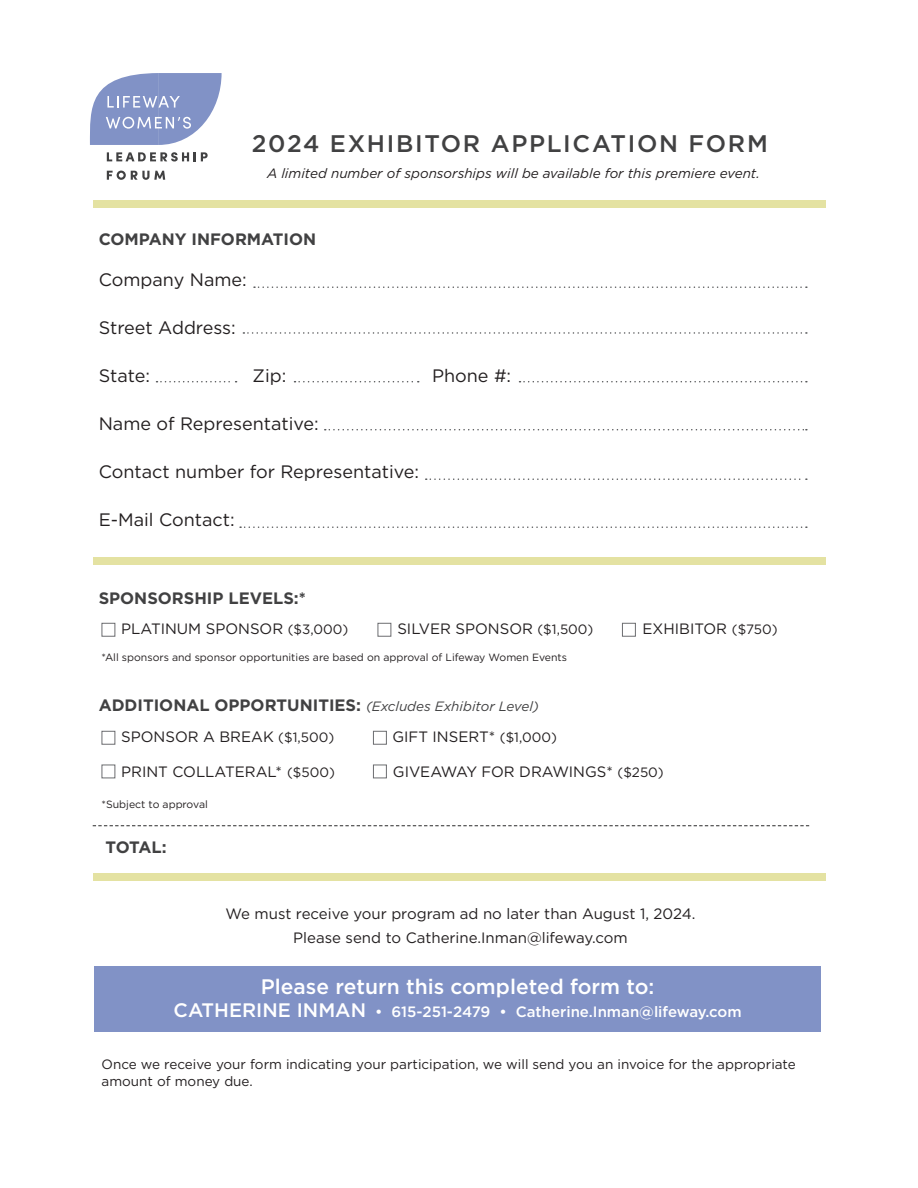
<style>
.page{position:relative;width:918px;height:1188px;background:#fff}
.page>*{position:absolute;margin:0;border:0;box-sizing:border-box;transform-origin:0 0}
.t1{font:500 24px "Gotham";letter-spacing:.07em;color:#414142}
.t2{font:500 21px "Gotham";color:#fff}
.t3{font:18px "Gotham";color:#231f20}
.t4{font:700 16.5px "Gotham";color:#414142}
.t5{font:15px/24px "Gotham";color:#231f20;text-align:center}
.t6{font:500 15px "Gotham";color:#fff}
.t7{font:13.5px/16.2px "Gotham";color:#231f20}
.t8{font:italic 13.5px "Gotham";color:#231f20}
.t9{font:10.5px "Gotham";color:#231f20}
.s1{font-size:13.5px}
.s2{font-weight:400;font-style:italic;font-size:13.5px}
.s3{font-size:19.5px}
</style>
<div class="page">
<div style="left:94px;top:966px;width:727px;height:66px;background:#8192c6"></div>
<svg style="left:254px;top:286px;width:553px;height:2px"></svg>
<svg style="left:157px;top:381px;width:80px;height:1px"></svg>
<svg style="left:243px;top:332px;width:564px;height:2px"></svg>
<svg style="left:295px;top:381px;width:124px;height:1px"></svg>
<svg style="left:520px;top:381px;width:287px;height:1px"></svg>
<svg style="left:325px;top:429px;width:482px;height:1px"></svg>
<svg style="left:426px;top:478px;width:381px;height:2px"></svg>
<svg style="left:240px;top:526px;width:567px;height:2px"></svg>
<div style="left:102px;top:623px;width:13px;height:14px;border:1px solid #6c6d70"></div>
<div style="left:622px;top:623px;width:14px;height:14px;border:1px solid #6c6d70"></div>
<div style="left:378px;top:623px;width:13px;height:14px;border:1px solid #6c6d70"></div>
<div style="left:93px;top:873px;width:733px;height:8px;background:#e4e2a2"></div>
<svg style="left:90px;top:73px;width:132px;height:72px"></svg>
<svg style="left:107px;top:152px;width:101px;height:10px"></svg>
<svg style="left:107px;top:171px;width:58px;height:9px"></svg>
<div style="left:102px;top:731px;width:13px;height:14px;border:1px solid #6c6d70"></div>
<div style="left:102px;top:765px;width:13px;height:13px;border:1px solid #6c6d70"></div>
<div style="left:373px;top:731px;width:14px;height:14px;border:1px solid #6c6d70"></div>
<div style="left:373px;top:765px;width:14px;height:13px;border:1px solid #6c6d70"></div>
<div style="left:93px;top:557px;width:733px;height:8px;background:#e4e2a2"></div>
<svg style="left:93px;top:825px;width:716px;height:1px"></svg>
<div style="left:93px;top:200px;width:733px;height:8px;background:#e4e2a2"></div>
<h1 class="t1" style="left:252px;top:128px;width:517px">2024 EXHIBITOR APPLICATION FORM</h1>
<p class="t8" style="left:267px;top:165px;width:494px">A limited number of sponsorships will be available for this premiere event.</p>
<p class="t4" style="left:99px;top:229px;width:219px">COMPANY INFORMATION</p>
<p class="t3" style="left:99px;top:268px;width:150px">Company Name:</p>
<p class="t3" style="left:99px;top:316px;width:139px">Street Address:</p>
<p class="t3" style="left:99px;top:364px;width:53px">State:</p>
<p class="t3" style="left:253px;top:364px;width:35px">Zip:</p>
<p class="t3" style="left:432px;top:364px;width:81px">Phone #:</p>
<p class="t3" style="left:99px;top:412px;width:222px">Name of Representative:</p>
<p class="t3" style="left:99px;top:460px;width:322px">Contact number for Representative:</p>
<p class="t3" style="left:99px;top:508px;width:137px">E-Mail Contact:</p>
<p class="t4" style="left:99px;top:588px;width:209px">SPONSORSHIP LEVELS:*</p>
<p class="t5" style="left:121px;top:617px;width:229px">PLATINUM SPONSOR <span class="s1">($3,000)</span></p>
<p class="t5" style="left:397px;top:617px;width:198px">SILVER SPONSOR <span class="s1">($1,500)</span></p>
<p class="t5" style="left:643px;top:617px;width:137px">EXHIBITOR <span class="s1">($750)</span></p>
<p class="t9" style="left:102px;top:651px;width:467px">*All sponsors and sponsor opportunities are based on approval of Lifeway Women Events</p>
<p class="t4" style="left:99px;top:694px;width:442px">ADDITIONAL OPPORTUNITIES: <span class="s2">(Excludes Exhibitor Level)</span></p>
<p class="t5" style="left:121px;top:725px;width:215px">SPONSOR A BREAK <span class="s1">($1,500)</span></p>
<p class="t5" style="left:392px;top:725px;width:166px">GIFT INSERT* <span class="s1">($1,000)</span></p>
<p class="t5" style="left:121px;top:759px;width:215px">PRINT COLLATERAL* <span class="s1">($500)</span></p>
<p class="t5" style="left:393px;top:759px;width:272px">GIVEAWAY FOR DRAWINGS* <span class="s1">($250)</span></p>
<p class="t9" style="left:102px;top:798px;width:108px">*Subject to approval</p>
<p class="t4" style="left:106px;top:837px;width:63px">TOTAL:</p>
<p class="t5" style="left:226px;top:901px;width:471px">We must receive your program ad no later than August 1, 2024.<br>Please send to Catherine.Inman@lifeway.com</p>
<h2 class="t2" style="left:261px;top:973px;width:395px">Please return this completed form to:</h2>
<p class="t6" style="left:174px;top:1002px;width:570px"><span class="s3">CATHERINE INMAN</span> • 615-251-2479 • Catherine.Inman@lifeway.com</p>
<p class="t7" style="left:102px;top:1056px;width:696px">Once we receive your form indicating your participation, we will send you an invoice for the appropriate amount of money due.</p>
</div>
